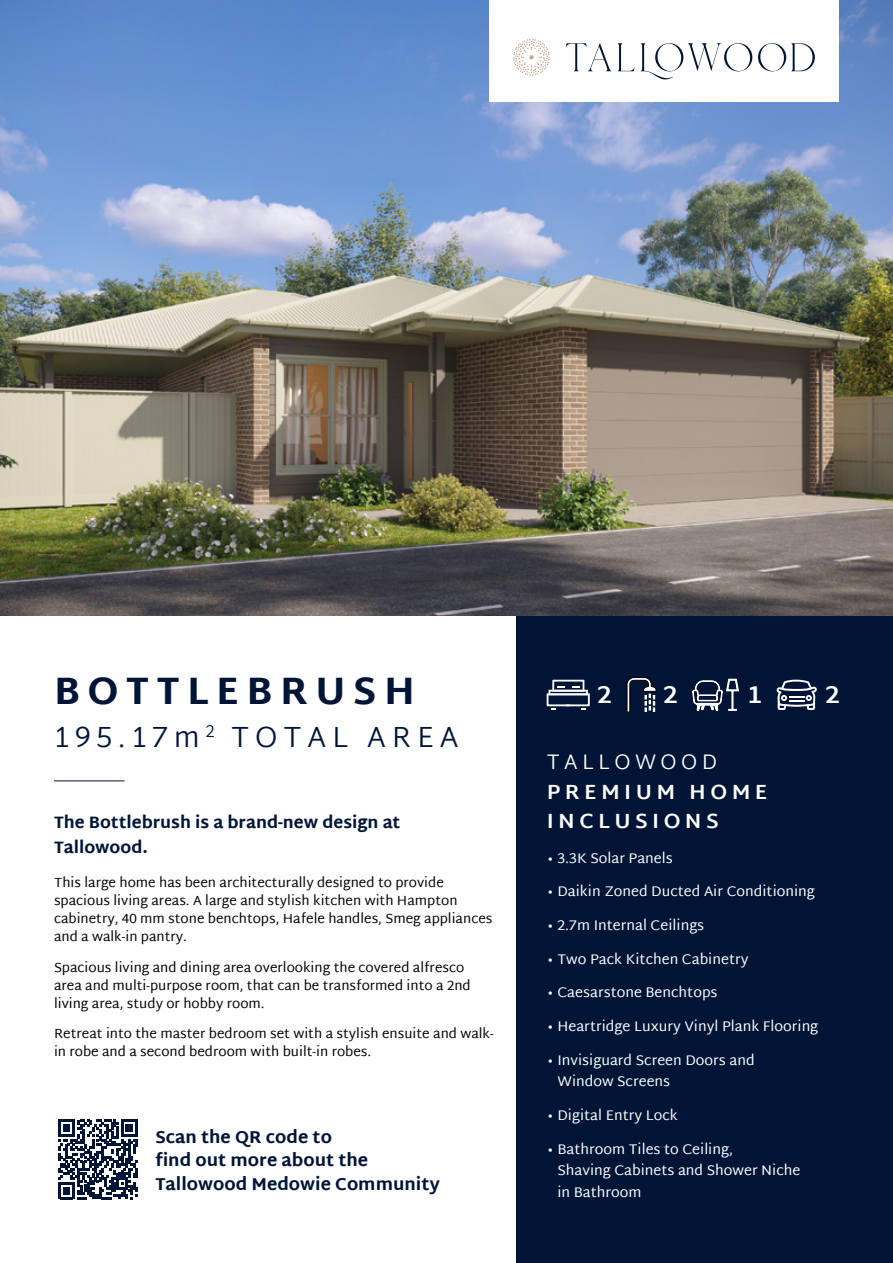
<style>
.page{position:relative;width:893px;height:1263px;background:#fff}
.page>*{position:absolute;margin:0;border:0;box-sizing:border-box;transform-origin:0 0}
.t1{font:800 38.25px "Martel Sans";letter-spacing:.2em;color:#001536}
.t2{font:300 29.1px "Martel Sans";letter-spacing:.2em;color:#001536}
.t3{font:700 24.75px "Martel Sans";color:#fff}
.t4{font:700 21px/29.1px "Martel Sans";letter-spacing:.21em;color:#fff}
.t5{font:300 21px "Martel Sans";letter-spacing:.21em;color:#fff}
.t6{font:800 17.1px/23.5px "Martel Sans";color:#001536}
.t7{font:800 16.5px/25.5px "Martel Sans";color:#001536}
.t8{font:14.25px/21.6px "Martel Sans";color:#fff}
.t9{font:13.5px/18px "Martel Sans";color:#000}
</style>
<div class="page">
<div style="left:516px;top:615px;width:377px;height:648px;background:#001536"></div>
<img style="left:0;top:0;width:893px;height:615px">
<svg style="left:547px;top:680px;width:43px;height:30px"></svg>
<svg style="left:626px;top:677px;width:31px;height:36px"></svg>
<svg style="left:692px;top:678px;width:47px;height:33px"></svg>
<svg style="left:776px;top:680px;width:41px;height:30px"></svg>
<hr style="left:54px;top:780px;width:70px;height:1px;background:#001536">
<svg style="left:58px;top:1119px;width:80px;height:80px"></svg>
<div style="left:489px;top:0;width:350px;height:102px;background:#fff"></div>
<svg style="left:566px;top:43px;width:186px;height:36px"></svg>
<svg style="left:758px;top:43px;width:57px;height:29px"></svg>
<svg style="left:513px;top:39px;width:37px;height:37px"></svg>
<h1 class="t1" style="left:54px;top:668px;width:362px">BOTTLEBRUSH</h1>
<h2 class="t2" style="left:54px;top:716px;width:406px">195.17m <sup>2</sup> TOTAL AREA</h2>
<p class="t7" style="left:54px;top:809px;width:348px">The Bottlebrush is a brand-new design at<br>Tallowood.</p>
<p class="t9" style="left:54px;top:873px;width:440px">This large home has been architecturally designed to provide spacious living areas. A large and stylish kitchen with Hampton cabinetry, 40 mm stone benchtops, Hafele handles, Smeg appliances and a walk-in pantry.</p>
<p class="t9" style="left:54px;top:958px;width:418px">Spacious living and dining area overlooking the covered alfresco area and multi-purpose room, that can be transformed into a 2nd living area, study or hobby room.</p>
<p class="t9" style="left:54px;top:1025px;width:441px">Retreat into the master bedroom set with a stylish ensuite and walk&shy;in robe and a second bedroom with built-in robes.</p>
<p class="t6" style="left:155px;top:1125px;width:286px">Scan the QR code to<br>find out more about the<br>Tallowood Medowie Community</p>
<h3 class="t3" style="left:597px;top:680px;width:17px">2</h3>
<h3 class="t3" style="left:663px;top:680px;width:17px">2</h3>
<h3 class="t3" style="left:747px;top:680px;width:17px">1</h3>
<h3 class="t3" style="left:825px;top:680px;width:17px">2</h3>
<h3 class="t5" style="left:547px;top:747px;width:172px">TALLOWOOD</h3>
<h3 class="t4" style="left:547px;top:777px;width:222px">PREMIUM HOME<br>INCLUSIONS</h3>
<p class="t8" style="left:547px;top:847px;width:128px">• 3.3K Solar Panels</p>
<p class="t8" style="left:547px;top:881px;width:270px">• Daikin Zoned Ducted Air Conditioning</p>
<p class="t8" style="left:547px;top:914px;width:159px">• 2.7m Internal Ceilings</p>
<p class="t8" style="left:547px;top:948px;width:203px">• Two Pack Kitchen Cabinetry</p>
<p class="t8" style="left:547px;top:982px;width:172px">• Caesarstone Benchtops</p>
<p class="t8" style="left:547px;top:1015px;width:273px">• Heartridge Luxury Vinyl Plank Flooring</p>
<p class="t8" style="left:557px;top:1049px;width:199px;text-indent:-11px">• Invisiguard Screen Doors and<br>Window Screens</p>
<p class="t8" style="left:547px;top:1104px;width:133px">• Digital Entry Lock</p>
<p class="t8" style="left:557px;top:1138px;width:244px;text-indent:-11px">• Bathroom Tiles to Ceiling,<br>Shaving Cabinets and Shower Niche in Bathroom</p>
</div>
